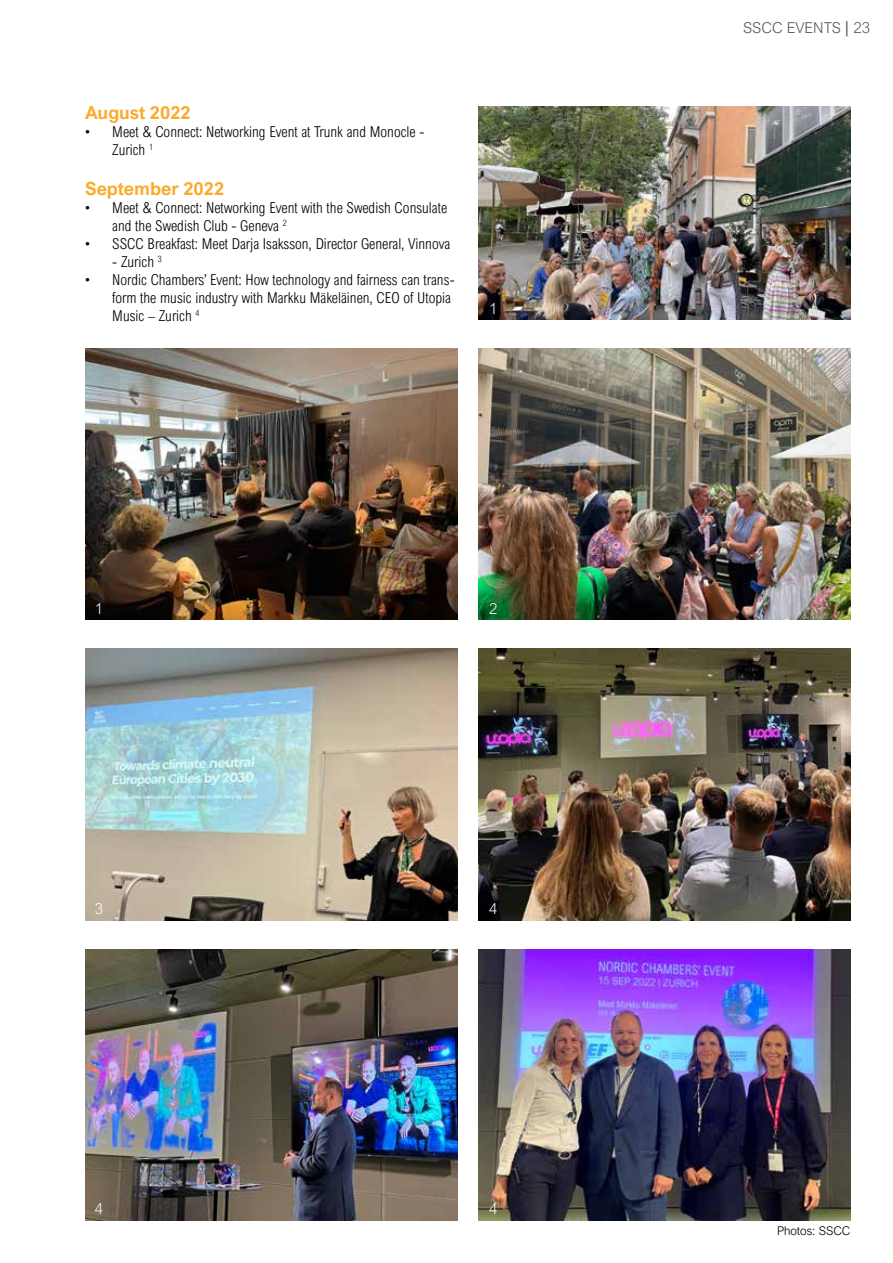
<style>
.page{position:relative;width:893px;height:1263px;background:#fff}
.page>*{position:absolute;margin:0;border:0;box-sizing:border-box;transform-origin:0 0}
.t1{font:700 18px "Arial Nova";color:#faab2c}
.t2{font:300 15px/18px "Arial Nova Cond";color:#000}
.t3{font:300 15px "Arial Nova";color:#58595b}
.t4{font:300 15px "Arial Nova";color:#fff}
.t5{font:300 12px "Arial Nova";color:#000}
.s1{font-weight:400;font-size:16.5px}
</style>
<div class="page">
<img style="left:85px;top:949px;width:372px;height:271px">
<img style="left:85px;top:649px;width:372px;height:271px">
<img style="left:478px;top:949px;width:372px;height:271px">
<img style="left:478px;top:649px;width:372px;height:271px">
<img style="left:478px;top:348px;width:372px;height:272px">
<img style="left:478px;top:106px;width:372px;height:214px">
<img style="left:85px;top:348px;width:372px;height:272px">
<p class="t1" style="left:85px;top:103px;width:107px">August 2022</p>
<p class="t2" style="left:112px;top:123px;width:314px;text-indent:-27px">• Meet &amp; Connect: Networking Event at Trunk and Monocle -<br>Zurich <sup>1</sup></p>
<p class="t1" style="left:85px;top:178px;width:141px">September 2022</p>
<p class="t2" style="left:112px;top:199px;width:336px;text-indent:-27px">• Meet &amp; Connect: Networking Event with the Swedish Consulate and the Swedish Club - Geneva <sup>2</sup></p>
<p class="t2" style="left:85px;top:235px;width:367px">• SSCC Breakfast: Meet Darja Isaksson, Director General, Vinnova</p>
<p class="t2" style="left:112px;top:253px;width:51px">- Zurich <sup>3</sup></p>
<p class="t2" style="left:112px;top:271px;width:344px;text-indent:-27px">• Nordic Chambers’ Event: How technology and fairness can trans&shy;form the music industry with Markku Mäkeläinen, CEO of Utopia<br>Music – Zurich <sup>4</sup></p>
<p class="t4" style="left:489px;top:300px;width:10px">1</p>
<p class="t4" style="left:95px;top:600px;width:10px">1</p>
<p class="t4" style="left:489px;top:600px;width:10px">2</p>
<p class="t4" style="left:95px;top:900px;width:10px">3</p>
<p class="t4" style="left:489px;top:900px;width:10px">4</p>
<p class="t4" style="left:95px;top:1200px;width:10px">4</p>
<p class="t4" style="left:489px;top:1200px;width:10px">4</p>
<p class="t3" style="left:743px;top:20px;width:129px">SSCC EVENTS <span class="s1">|</span> 23</p>
<p class="t5" style="left:777px;top:1224px;width:75px">Photos: SSCC</p>
</div>
